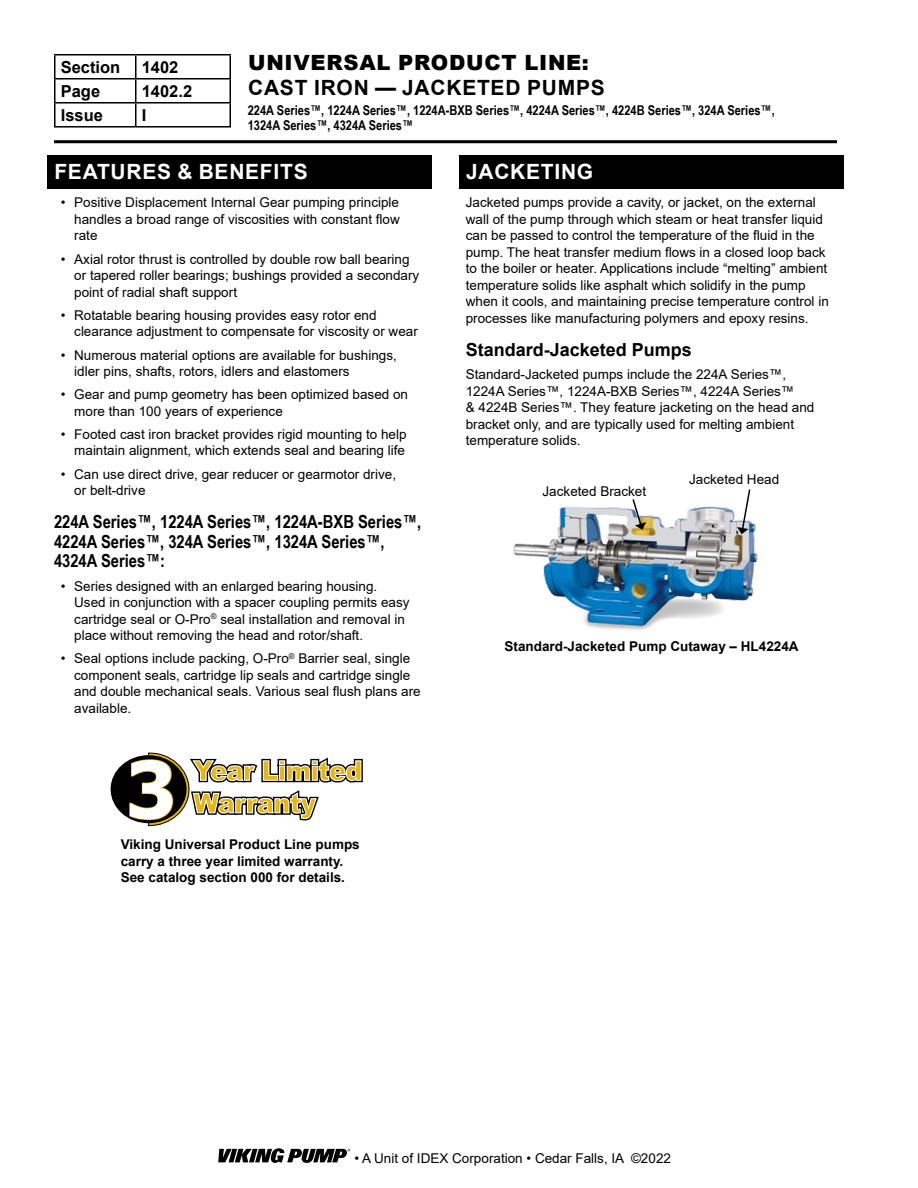
<style>
.page{position:relative;width:918px;height:1188px;background:#fff}
.page>*{position:absolute;margin:0;border:0;box-sizing:border-box;transform-origin:0 0}
.t1{font:700 21px "Arial";letter-spacing:.035em;color:#fff}
.t2{font:700 21px "Arial";letter-spacing:.035em;color:#000}
.t3{font:900 21px "Arial";letter-spacing:.035em;color:#000}
.t4{font:700 18px/19.5px "Arial Narrow";color:#000}
.t5{font:700 18px "Arial";color:#000}
.t6{font:700 16.5px "Arial";color:#000}
.t7{font:13.5px/16.5px "Arial";color:#000}
.t8{font:700 13.5px/16.5px "Arial";color:#000}
.t9{font:700 13.5px/15px "Arial Narrow";color:#000}
</style>
<div class="page">
<div style="left:111px;top:755px;width:76px;height:68px;background:#000;border-radius:50%"></div>
<svg style="left:129px;top:752px;width:234px;height:75px"></svg>
<img style="left:513px;top:506px;width:245px;height:124px">
<div style="left:47px;top:155px;width:385px;height:33px;background:#000"></div>
<div style="left:459px;top:155px;width:385px;height:33px;background:#000"></div>
<svg style="left:631px;top:499px;width:15px;height:31px"></svg>
<svg style="left:737px;top:489px;width:14px;height:45px"></svg>
<hr style="left:54px;top:54px;width:82px;height:2px;background:#000">
<hr style="left:54px;top:56px;width:2px;height:22px;background:#000">
<hr style="left:136px;top:54px;width:95px;height:2px;background:#000">
<hr style="left:54px;top:78px;width:82px;height:2px;background:#000">
<hr style="left:54px;top:80px;width:2px;height:22px;background:#000">
<hr style="left:54px;top:102px;width:82px;height:2px;background:#000">
<hr style="left:54px;top:104px;width:2px;height:22px;background:#000">
<svg style="left:55px;top:55px;width:176px;height:71px"></svg>
<hr style="left:54px;top:126px;width:82px;height:2px;background:#000">
<hr style="left:136px;top:126px;width:95px;height:2px;background:#000">
<hr style="left:54px;top:140px;width:783px;height:3px;background:#000">
<svg style="left:218px;top:1148px;width:132px;height:15px"></svg>
<p class="t6" style="left:61px;top:55px;width:61px">Section</p>
<p class="t6" style="left:142px;top:55px;width:38px">1402</p>
<p class="t6" style="left:61px;top:79px;width:41px">Page</p>
<p class="t6" style="left:142px;top:79px;width:52px">1402.2</p>
<p class="t6" style="left:61px;top:103px;width:44px">Issue</p>
<p class="t6" style="left:142px;top:103px;width:6px">I</p>
<h1 class="t3" style="left:248px;top:47px;width:342px">UNIVERSAL PRODUCT LINE:</h1>
<h1 class="t2" style="left:248px;top:73px;width:358px">CAST IRON — JACKETED PUMPS</h1>
<p class="t9" style="left:248px;top:102px;width:528px">224A Series™, 1224A Series™, 1224A-BXB Series™, 4224A Series™, 4224B Series™, 324A Series™,<br>1324A Series™, 4324A Series™</p>
<h1 class="t1" style="left:54px;top:157px;width:255px">FEATURES &amp; BENEFITS</h1>
<p class="t7" style="left:74px;top:194px;width:327px;text-align:justify;text-indent:-14px">• Positive Displacement Internal Gear pumping principle handles a broad range of viscosities with constant flow rate</p>
<p class="t7" style="left:74px;top:250px;width:347px;text-indent:-14px">• Axial rotor thrust is controlled by double row ball bearing or tapered roller bearings; bushings provided a secondary point of radial shaft support</p>
<p class="t7" style="left:74px;top:307px;width:345px;text-indent:-14px">• Rotatable bearing housing provides easy rotor end clearance adjustment to compensate for viscosity or wear</p>
<p class="t7" style="left:74px;top:346px;width:324px;text-indent:-14px">• Numerous material options are available for bushings, idler pins, shafts, rotors, idlers and elastomers</p>
<p class="t7" style="left:74px;top:386px;width:335px;text-indent:-14px">• Gear and pump geometry has been optimized based on more than 100 years of experience</p>
<p class="t7" style="left:61px;top:426px;width:347px;text-align:right">• Footed cast iron bracket provides rigid mounting to help maintain alignment, which extends seal and bearing life</p>
<p class="t7" style="left:74px;top:466px;width:323px;text-indent:-14px">• Can use direct drive, gear reducer or gearmotor drive, or belt-drive</p>
<h2 class="t4" style="left:54px;top:511px;width:369px">224A Series™, 1224A Series™, 1224A-BXB Series™,<br>4224A Series™, 324A Series™, 1324A Series™,<br>4324A Series™:</h2>
<p class="t7" style="left:74px;top:577px;width:337px;text-indent:-14px">• Series designed with an enlarged bearing housing.<br>Used in conjunction with a spacer coupling permits easy cartridge seal or O-Pro<sup>®</sup> seal installation and removal in place without removing the head and rotor/shaft.</p>
<p class="t7" style="left:74px;top:650px;width:348px;text-indent:-13px">• Seal options include packing, O-Pro<sup>®</sup> Barrier seal, single component seals, cartridge lip seals and cartridge single and double mechanical seals. Various seal flush plans are available.</p>
<h1 class="t1" style="left:466px;top:157px;width:129px">JACKETING</h1>
<p class="t7" style="left:466px;top:194px;width:365px">Jacketed pumps provide a cavity, or jacket, on the external wall of the pump through which steam or heat transfer liquid can be passed to control the temperature of the fluid in the pump. The heat transfer medium flows in a closed loop back to the boiler or heater. Applications include “melting” ambient temperature solids like asphalt which solidify in the pump when it cools, and maintaining precise temperature control in processes like manufacturing polymers and epoxy resins.</p>
<h2 class="t5" style="left:466px;top:337px;width:228px">Standard-Jacketed Pumps</h2>
<p class="t7" style="left:466px;top:366px;width:350px">Standard-Jacketed pumps include the 224A Series™, 1224A Series™, 1224A-BXB Series™, 4224A Series™<br>&amp; 4224B Series™. They feature jacketing on the head and bracket only, and are typically used for melting ambient temperature solids.</p>
<p class="t7" style="left:543px;top:483px;width:105px">Jacketed Bracket</p>
<p class="t7" style="left:689px;top:471px;width:92px">Jacketed Head</p>
<p class="t8" style="left:505px;top:638px;width:296px">Standard-Jacketed Pump Cutaway – HL4224A</p>
<p class="t8" style="left:121px;top:836px;width:241px">Viking Universal Product Line pumps carry a three year limited warranty.<br>See catalog section 000 for details.</p>
<p class="t7" style="left:354px;top:1150px;width:318px">• A Unit of IDEX Corporation • Cedar Falls, IA ©2022</p>
</div>
